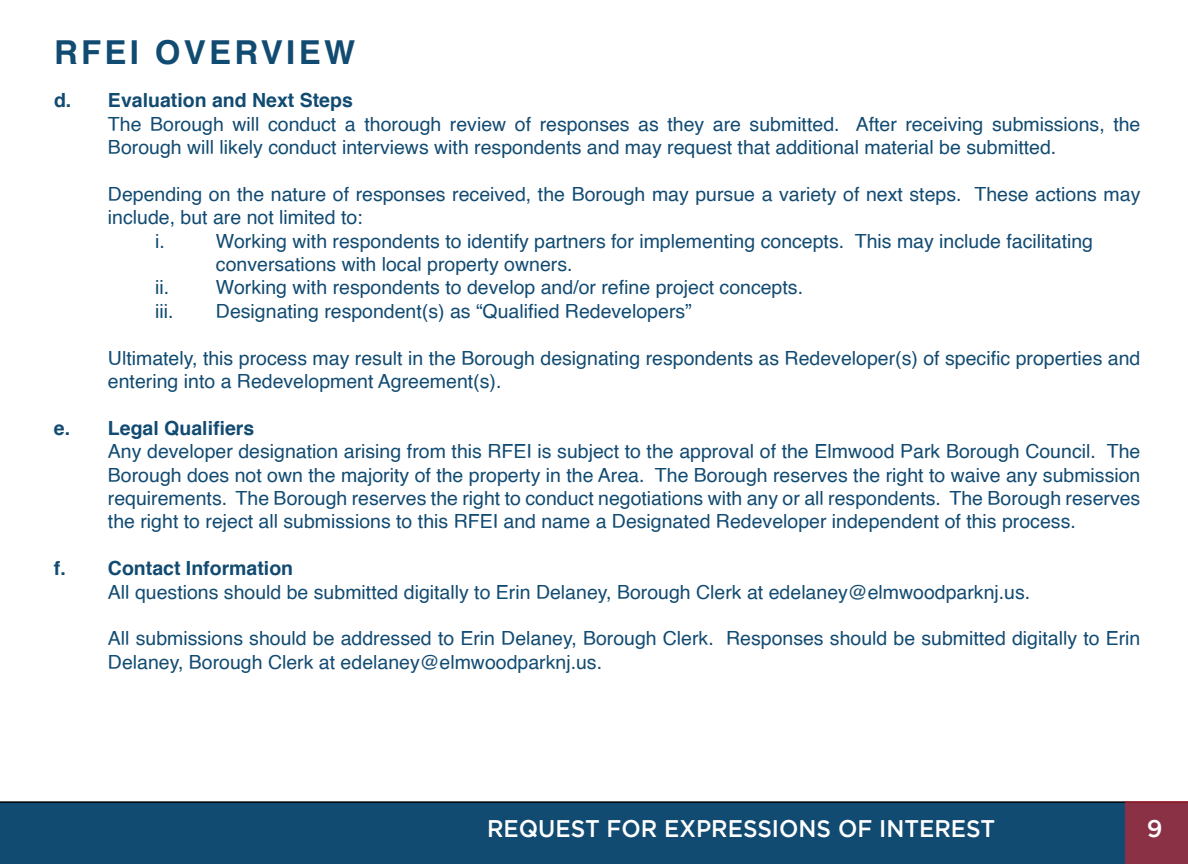
<style>
.page{position:relative;width:1188px;height:864px;background:#fff}
.page>*{position:absolute;margin:0;border:0;box-sizing:border-box;transform-origin:0 0}
.t1{font:700 33px "Helvetica";letter-spacing:.1em;color:#124b72}
.t2{font:500 24px "Gotham";color:#fff;scale:.95 1}
.t3{font:500 24px "Gotham";color:#fff}
.t4{font:19.5px/23.4px "Helvetica";color:#124b72}
.t5{font:700 19.5px "Helvetica";color:#124b72}
</style>
<div class="page">
<div style="left:0;top:801px;width:1125px;height:63px;background:#124b72"></div>
<div style="left:1125px;top:801px;width:63px;height:63px;background:#8a3146"></div>
<h1 class="t1" style="left:54px;top:25px;width:303px">RFEI OVERVIEW</h1>
<p class="t5" style="left:54px;top:85px;width:300px">d. Evaluation and Next Steps</p>
<p class="t4" style="left:108px;top:113px;width:1034px">The Borough will conduct a thorough review of responses as they are submitted. After receiving submissions, the<br>Borough will likely conduct interviews with respondents and may request that additional material be submitted.</p>
<p class="t4" style="left:108px;top:183px;width:1034px">Depending on the nature of responses received, the Borough may pursue a variety of next steps. These actions may</p>
<p class="t4" style="left:108px;top:206px;width:256px">include, but are not limited to:</p>
<p class="t4" style="left:155px;top:230px;width:11px">i.</p>
<p class="t4" style="left:216px;top:230px;width:879px">Working with respondents to identify partners for implementing concepts. This may include facilitating</p>
<p class="t4" style="left:216px;top:253px;width:358px">conversations with local property owners.</p>
<p class="t4" style="left:155px;top:276px;width:649px">ii. Working with respondents to develop and/or refine project concepts.</p>
<p class="t4" style="left:155px;top:300px;width:20px">iii.</p>
<p class="t4" style="left:216px;top:300px;width:477px">Designating respondent(s) as “Qualified Redevelopers”</p>
<p class="t4" style="left:108px;top:347px;width:1034px">Ultimately, this process may result in the Borough designating respondents as Redeveloper(s) of specific properties and entering into a Redevelopment Agreement(s).</p>
<p class="t5" style="left:54px;top:412px;width:202px">e. Legal Qualifiers</p>
<p class="t4" style="left:108px;top:440px;width:1034px;text-align:justify">Any developer designation arising from this RFEI is subject to the approval of the Elmwood Park Borough Council. The Borough does not own the majority of the property in the Area. The Borough reserves the right to waive any submission requirements. The Borough reserves the right to conduct negotiations with any or all respondents. The Borough reserves the right to reject all submissions to this RFEI and name a Designated Redeveloper independent of this process.</p>
<p class="t5" style="left:54px;top:553px;width:241px">f. Contact Information</p>
<p class="t4" style="left:108px;top:581px;width:924px">All questions should be submitted digitally to Erin Delaney, Borough Clerk at edelaney@elmwoodparknj.us.</p>
<p class="t4" style="left:108px;top:627px;width:1034px">All submissions should be addressed to Erin Delaney, Borough Clerk. Responses should be submitted digitally to Erin<br>Delaney, Borough Clerk at edelaney@elmwoodparknj.us.</p>
<p class="t2" style="left:487px;top:815px;width:536px">REQUEST FOR EXPRESSIONS OF INTEREST</p>
<p class="t3" style="left:1147px;top:815px;width:17px">9</p>
</div>
